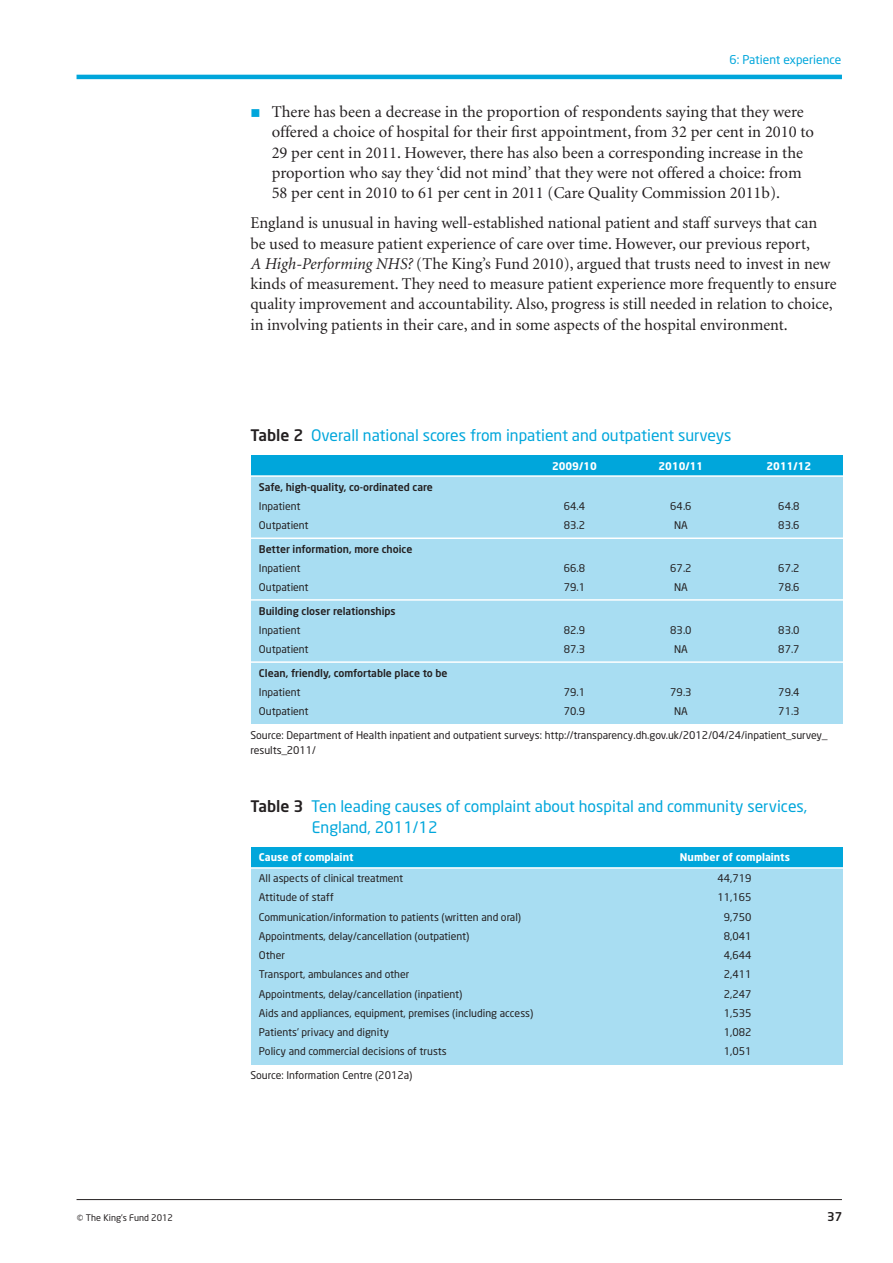
<style>
.page{position:relative;width:893px;height:1263px;background:#fff}
.page>*{position:absolute;margin:0;border:0;box-sizing:border-box;transform-origin:0 0}
.Text__Body_copy{font:16.5px/20.2px "Minion";color:#231f20}
.Text___numbered_list{font:16.5px/20.2px "Minion";color:#231f20}
.Headings___table_hea{font:15.75px/20.2px "Neo Sans";color:#00a6db}
.Running_head_right{font:12px "Neo Sans";color:#00a6db}
.t1{font:500 12px "Neo Sans";color:#231f20}
.table_text{font:10.5px/15px "Neo Sans";color:#231f20}
.table_text-2{font:500 10.5px "Neo Sans";color:#231f20}
.table_head{font:700 10.5px "Neo Sans";color:#fff}
.t2{font:9px "Neo Sans";color:#231f20}
.s1{color:#00a6db}
.s2{font-style:italic}
.s3{font-weight:500;color:#231f20}
</style>
<div class="page">
<hr style="left:77px;top:1199px;width:765px;height:1px;background:#231f20">
<hr style="left:77px;top:75px;width:765px;height:4px;background:#00a6db">
<div style="left:251px;top:475px;width:591px;height:248px;background:#a8ddf2"></div>
<div style="left:251px;top:867px;width:591px;height:198px;background:#a8ddf2"></div>
<div style="left:251px;top:455px;width:591px;height:20px;background:#00a6db"></div>
<div style="left:251px;top:847px;width:591px;height:20px;background:#00a6db"></div>
<hr style="left:248px;top:475px;width:601px;height:2px;background:#fff">
<hr style="left:248px;top:867px;width:601px;height:2px;background:#fff">
<hr style="left:248px;top:537px;width:601px;height:2px;background:#fff">
<hr style="left:248px;top:599px;width:601px;height:2px;background:#fff">
<hr style="left:248px;top:661px;width:601px;height:2px;background:#fff">
<p class="t2" style="left:77px;top:1212px;width:98px">© The King’s Fund 2012</p>
<p class="Running_head_right" style="left:730px;top:52px;width:113px">6: Patient experience</p>
<p class="Text___numbered_list" style="left:272px;top:102px;width:544px;text-indent:-21px"><span class="s1">■</span> There has been a decrease in the proportion of respondents saying that they were offered a choice of hospital for their first appointment, from 32 per cent in 2010 to 29 per cent in 2011. However, there has also been a corresponding increase in the proportion who say they ‘did not mind’ that they were not offered a choice: from 58 per cent in 2010 to 61 per cent in 2011 (Care Quality Commission 2011b).</p>
<p class="Text__Body_copy" style="left:250px;top:214px;width:588px">England is unusual in having well-established national patient and staff surveys that can<br>be used to measure patient experience of care over time. However, our previous report,<br><span class="s2">A High-Performing NHS?</span> (The King’s Fund 2010), argued that trusts need to invest in new kinds of measurement. They need to measure patient experience more frequently to ensure quality improvement and accountability. Also, progress is still needed in relation to choice, in involving patients in their care, and in some aspects of the hospital environment.</p>
<p class="Headings___table_hea" style="left:250px;top:425px;width:483px"><span class="s3">Table 2</span> Overall national scores from inpatient and outpatient surveys</p>
<p class="table_head" style="left:552px;top:459px;width:46px">2009/10</p>
<p class="table_head" style="left:658px;top:459px;width:46px">2010/11</p>
<p class="table_head" style="left:766px;top:459px;width:46px">2011/12</p>
<p class="table_text-2" style="left:259px;top:480px;width:176px">Safe, high-quality, co-ordinated care</p>
<p class="table_text" style="left:259px;top:499px;width:43px">Inpatient</p>
<p class="table_text" style="left:564px;top:499px;width:23px">64.4</p>
<p class="table_text" style="left:670px;top:499px;width:23px">64.6</p>
<p class="table_text" style="left:778px;top:499px;width:23px">64.8</p>
<p class="table_text" style="left:259px;top:518px;width:51px">Outpatient</p>
<p class="table_text" style="left:564px;top:518px;width:23px">83.2</p>
<p class="table_text" style="left:674px;top:518px;width:15px">NA</p>
<p class="table_text" style="left:778px;top:518px;width:23px">83.6</p>
<p class="table_text-2" style="left:259px;top:542px;width:155px">Better information, more choice</p>
<p class="table_text" style="left:259px;top:561px;width:43px">Inpatient</p>
<p class="table_text" style="left:564px;top:561px;width:23px">66.8</p>
<p class="table_text" style="left:670px;top:561px;width:23px">67.2</p>
<p class="table_text" style="left:778px;top:561px;width:23px">67.2</p>
<p class="table_text" style="left:259px;top:580px;width:51px">Outpatient</p>
<p class="table_text" style="left:564px;top:580px;width:23px">79.1</p>
<p class="table_text" style="left:674px;top:580px;width:15px">NA</p>
<p class="table_text" style="left:778px;top:580px;width:23px">78.6</p>
<p class="table_text-2" style="left:259px;top:604px;width:138px">Building closer relationships</p>
<p class="table_text" style="left:259px;top:623px;width:43px">Inpatient</p>
<p class="table_text" style="left:564px;top:623px;width:23px">82.9</p>
<p class="table_text" style="left:670px;top:623px;width:23px">83.0</p>
<p class="table_text" style="left:778px;top:623px;width:23px">83.0</p>
<p class="table_text" style="left:259px;top:642px;width:51px">Outpatient</p>
<p class="table_text" style="left:564px;top:642px;width:23px">87.3</p>
<p class="table_text" style="left:674px;top:642px;width:15px">NA</p>
<p class="table_text" style="left:778px;top:642px;width:23px">87.7</p>
<p class="table_text-2" style="left:259px;top:666px;width:190px">Clean, friendly, comfortable place to be</p>
<p class="table_text" style="left:259px;top:685px;width:43px">Inpatient</p>
<p class="table_text" style="left:564px;top:685px;width:23px">79.1</p>
<p class="table_text" style="left:670px;top:685px;width:23px">79.3</p>
<p class="table_text" style="left:778px;top:685px;width:23px">79.4</p>
<p class="table_text" style="left:259px;top:704px;width:51px">Outpatient</p>
<p class="table_text" style="left:564px;top:704px;width:23px">70.9</p>
<p class="table_text" style="left:674px;top:704px;width:15px">NA</p>
<p class="table_text" style="left:778px;top:704px;width:23px">71.3</p>
<p class="table_text" style="left:250px;top:727px;width:578px">Source: Department of Health inpatient and outpatient surveys: http://transparency.dh.gov.uk/2012/04/24/inpatient_survey_ results_2011/</p>
<p class="Headings___table_hea" style="left:312px;top:796px;width:497px;text-indent:-62px"><span class="s3">Table 3</span> Ten leading causes of complaint about hospital and community services,<br>England, 2011/12</p>
<p class="table_head" style="left:259px;top:850px;width:96px">Cause of complaint</p>
<p class="table_head" style="left:680px;top:850px;width:111px">Number of complaints</p>
<p class="table_text" style="left:259px;top:871px;width:146px">All aspects of clinical treatment</p>
<p class="table_text" style="left:717px;top:871px;width:36px">44,719</p>
<p class="table_text" style="left:259px;top:890px;width:76px">Attitude of staff</p>
<p class="table_text" style="left:717px;top:890px;width:36px">11,165</p>
<p class="table_text" style="left:259px;top:909px;width:264px">Communication/information to patients (written and oral)</p>
<p class="table_text" style="left:724px;top:909px;width:29px">9,750</p>
<p class="table_text" style="left:259px;top:928px;width:212px">Appointments, delay/cancellation (outpatient)</p>
<p class="table_text" style="left:724px;top:928px;width:29px">8,041</p>
<p class="table_text" style="left:259px;top:948px;width:28px">Other</p>
<p class="table_text" style="left:724px;top:948px;width:29px">4,644</p>
<p class="table_text" style="left:259px;top:967px;width:152px">Transport, ambulances and other</p>
<p class="table_text" style="left:724px;top:967px;width:29px">2,411</p>
<p class="table_text" style="left:259px;top:986px;width:205px">Appointments, delay/cancellation (inpatient)</p>
<p class="table_text" style="left:724px;top:986px;width:29px">2,247</p>
<p class="table_text" style="left:259px;top:1005px;width:276px">Aids and appliances, equipment, premises (including access)</p>
<p class="table_text" style="left:724px;top:1005px;width:29px">1,535</p>
<p class="table_text" style="left:259px;top:1025px;width:132px">Patients’ privacy and dignity</p>
<p class="table_text" style="left:724px;top:1025px;width:29px">1,082</p>
<p class="table_text" style="left:259px;top:1044px;width:189px">Policy and commercial decisions of trusts</p>
<p class="table_text" style="left:724px;top:1044px;width:29px">1,051</p>
<p class="table_text" style="left:250px;top:1067px;width:163px">Source: Information Centre (2012a)</p>
<p class="t1" style="left:827px;top:1209px;width:17px">37</p>
</div>
